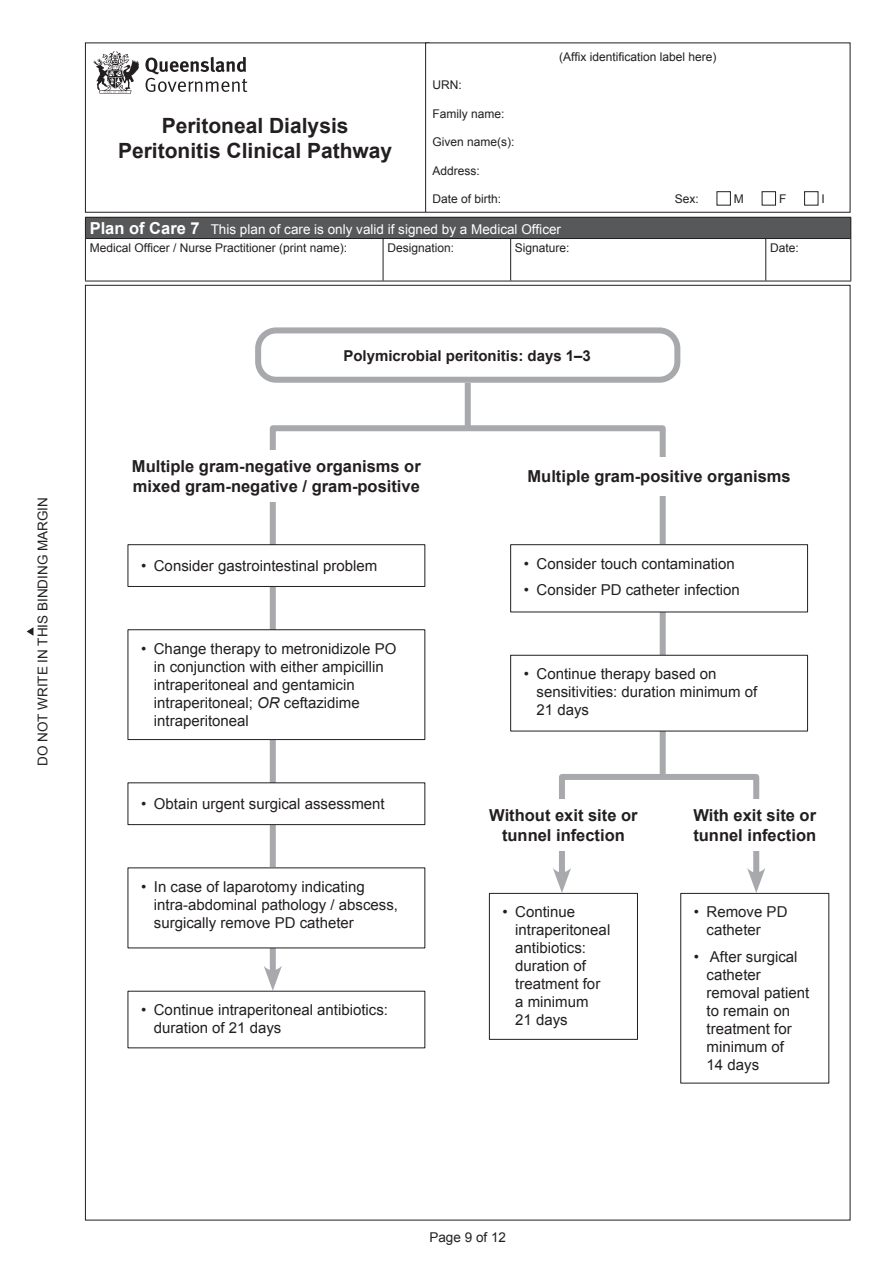
<style>
.page{position:relative;width:893px;height:1263px;background:#fff}
.page>*{position:absolute;margin:0;border:0;box-sizing:border-box;transform-origin:0 0}
.t1{font:700 21px/25.2px "Arial";color:#231f20;text-align:center}
.t2{font:700 16.5px/19.8px "Arial";color:#231f20}
.t3{font:15px/18px "Arial";color:#231f20}
.t4{font:700 15px "Arial";color:#231f20}
.t5{font:13.5px "Arial";color:#fff}
.t6{font:13.5px "Arial";color:#231f20}
.t7{font:12px "Arial";color:#231f20}
.s1{font-weight:700;font-size:16.5px}
.s2{font-style:italic}
</style>
<div class="page">
<div style="left:85px;top:217px;width:766px;height:21px;background:#57585a"></div>
<hr style="left:85px;top:217px;width:298px;height:1px;background:#231f20">
<svg style="left:85px;top:218px;width:1px;height:20px"></svg>
<hr style="left:383px;top:217px;width:128px;height:1px;background:#231f20">
<hr style="left:511px;top:217px;width:255px;height:1px;background:#231f20">
<hr style="left:766px;top:217px;width:85px;height:1px;background:#231f20">
<svg style="left:850px;top:218px;width:1px;height:20px"></svg>
<hr style="left:85px;top:238px;width:1px;height:43px;background:#231f20">
<hr style="left:850px;top:238px;width:1px;height:43px;background:#231f20">
<hr style="left:85px;top:281px;width:298px;height:1px;background:#231f20">
<hr style="left:383px;top:281px;width:128px;height:1px;background:#231f20">
<hr style="left:511px;top:281px;width:255px;height:1px;background:#231f20">
<hr style="left:766px;top:281px;width:85px;height:1px;background:#231f20">
<hr style="left:86px;top:238px;width:297px;height:1px;background:#231f20">
<hr style="left:383px;top:238px;width:128px;height:1px;background:#231f20">
<hr style="left:383px;top:239px;width:1px;height:42px;background:#231f20">
<hr style="left:511px;top:238px;width:255px;height:1px;background:#231f20">
<hr style="left:510px;top:239px;width:1px;height:42px;background:#231f20">
<hr style="left:766px;top:238px;width:84px;height:1px;background:#231f20">
<hr style="left:765px;top:239px;width:1px;height:42px;background:#231f20">
<div style="left:255px;top:327px;width:425px;height:56px;border:6px solid #a8a9ad;border-radius:18px"></div>
<div style="left:489px;top:893px;width:149px;height:147px;border:1px solid #231f20"></div>
<div style="left:680px;top:893px;width:149px;height:190px;border:1px solid #231f20"></div>
<div style="left:465px;top:383px;width:6px;height:46px;background:#a8a9ad"></div>
<svg style="left:267px;top:422px;width:402px;height:560px"></svg>
<svg style="left:264px;top:966px;width:18px;height:25px"></svg>
<div style="left:128px;top:451px;width:297px;height:51px;background:#fff"></div>
<div style="left:128px;top:630px;width:297px;height:109px;background:#fff"></div>
<div style="left:128px;top:629px;width:297px;height:111px;border:1px solid #231f20"></div>
<div style="left:128px;top:783px;width:297px;height:42px;background:#fff"></div>
<div style="left:128px;top:782px;width:297px;height:43px;border:1px solid #231f20"></div>
<div style="left:511px;top:545px;width:296px;height:67px;background:#fff"></div>
<div style="left:510px;top:544px;width:298px;height:68px;border:1px solid #231f20"></div>
<div style="left:511px;top:655px;width:296px;height:76px;background:#fff"></div>
<div style="left:510px;top:655px;width:298px;height:76px;border:1px solid #231f20"></div>
<div style="left:510px;top:457px;width:298px;height:38px;background:#fff"></div>
<div style="left:559px;top:774px;width:200px;height:107px;border:6px solid #a8a9ad"></div>
<svg style="left:553px;top:868px;width:18px;height:25px"></svg>
<svg style="left:747px;top:868px;width:18px;height:25px"></svg>
<div style="left:489px;top:799px;width:149px;height:51px;background:#fff"></div>
<div style="left:680px;top:799px;width:149px;height:51px;background:#fff"></div>
<div style="left:128px;top:868px;width:297px;height:80px;background:#fff"></div>
<div style="left:128px;top:545px;width:297px;height:41px;background:#fff"></div>
<div style="left:128px;top:544px;width:297px;height:43px;border:1px solid #231f20"></div>
<svg style="left:26px;top:627px;width:8px;height:9px"></svg>
<div style="left:85px;top:43px;width:344px;height:170px;border:1px solid #231f20"></div>
<div style="left:426px;top:43px;width:424px;height:169px;background:#fff"></div>
<div style="left:717px;top:191px;width:14px;height:14px;border:1px solid #231f20"></div>
<div style="left:762px;top:191px;width:14px;height:14px;border:1px solid #231f20"></div>
<div style="left:804px;top:191px;width:14px;height:14px;border:1px solid #231f20"></div>
<div style="left:425px;top:43px;width:425px;height:170px;border:1px solid #231f20"></div>
<svg style="left:145px;top:57px;width:102px;height:35px"></svg>
<svg style="left:94px;top:51px;width:45px;height:43px"></svg>
<p class="t6" style="left:34px;top:766px;width:270px;rotate:-90deg">DO NOT WRITE IN THIS BINDING MARGIN</p>
<h1 class="t1" style="left:118px;top:114px;width:276px">Peritoneal Dialysis<br>Peritonitis Clinical Pathway</h1>
<p class="t7" style="left:559px;top:49px;width:159px">(Affix identification label here)</p>
<p class="t7" style="left:432px;top:77px;width:31px">URN:</p>
<p class="t7" style="left:432px;top:106px;width:74px">Family name:</p>
<p class="t7" style="left:432px;top:134px;width:84px">Given name(s):</p>
<p class="t7" style="left:432px;top:163px;width:49px">Address:</p>
<p class="t7" style="left:432px;top:191px;width:70px">Date of birth:</p>
<p class="t7" style="left:675px;top:191px;width:26px">Sex:</p>
<p class="t7" style="left:734px;top:191px;width:11px">M</p>
<p class="t7" style="left:779px;top:191px;width:9px">F</p>
<p class="t7" style="left:821px;top:191px;width:5px">I</p>
<p class="t5" style="left:90px;top:220px;width:473px"><span class="s1">Plan of Care 7</span> This plan of care is only valid if signed by a Medical Officer</p>
<p class="t7" style="left:90px;top:239px;width:259px">Medical Officer / Nurse Practitioner (print name):</p>
<p class="t7" style="left:387px;top:239px;width:68px">Designation:</p>
<p class="t7" style="left:515px;top:239px;width:56px">Signature:</p>
<p class="t7" style="left:770px;top:239px;width:30px">Date:</p>
<p class="t4" style="left:343px;top:345px;width:249px">Polymicrobial peritonitis: days 1–3</p>
<p class="t2" style="left:132px;top:457px;width:290px">Multiple gram-negative organisms or mixed gram-negative / gram-positive</p>
<p class="t3" style="left:141px;top:557px;width:238px">• Consider gastrointestinal problem</p>
<p class="t3" style="left:154px;top:640px;width:244px;text-indent:-13px">• Change therapy to metronidizole PO in conjunction with either ampicillin intraperitoneal and gentamicin intraperitoneal; <span class="s2">OR</span> ceftazidime intraperitoneal</p>
<p class="t3" style="left:141px;top:795px;width:245px">• Obtain urgent surgical assessment</p>
<p class="t3" style="left:154px;top:878px;width:246px;text-indent:-13px">• In case of laparotomy indicating intra-abdominal pathology / abscess, surgically remove PD catheter</p>
<p class="t3" style="left:154px;top:1001px;width:236px;text-indent:-13px">• Continue intraperitoneal antibiotics: duration of 21 days</p>
<p class="t2" style="left:527px;top:467px;width:265px">Multiple gram-positive organisms</p>
<p class="t3" style="left:524px;top:555px;width:213px">• Consider touch contamination</p>
<p class="t3" style="left:524px;top:581px;width:218px">• Consider PD catheter infection</p>
<p class="t3" style="left:536px;top:665px;width:222px;text-indent:-13px">• Continue therapy based on sensitivities: duration minimum of<br>21 days</p>
<p class="t2" style="left:489px;top:806px;width:150px;text-align:center">Without exit site or tunnel infection</p>
<p class="t2" style="left:693px;top:806px;width:124px">With exit site or tunnel infection</p>
<p class="t3" style="left:515px;top:903px;width:97px;text-indent:-13px">• Continue intraperitoneal antibiotics: duration of treatment for a minimum<br>21 days</p>
<p class="t3" style="left:707px;top:903px;width:82px;text-indent:-13px">• Remove PD catheter</p>
<p class="t3" style="left:707px;top:948px;width:104px;text-indent:-13px">• After surgical catheter removal patient to remain on treatment for minimum of<br>14 days</p>
<p class="t6" style="left:429px;top:1229px;width:78px">Page 9 of 12</p>
</div>
